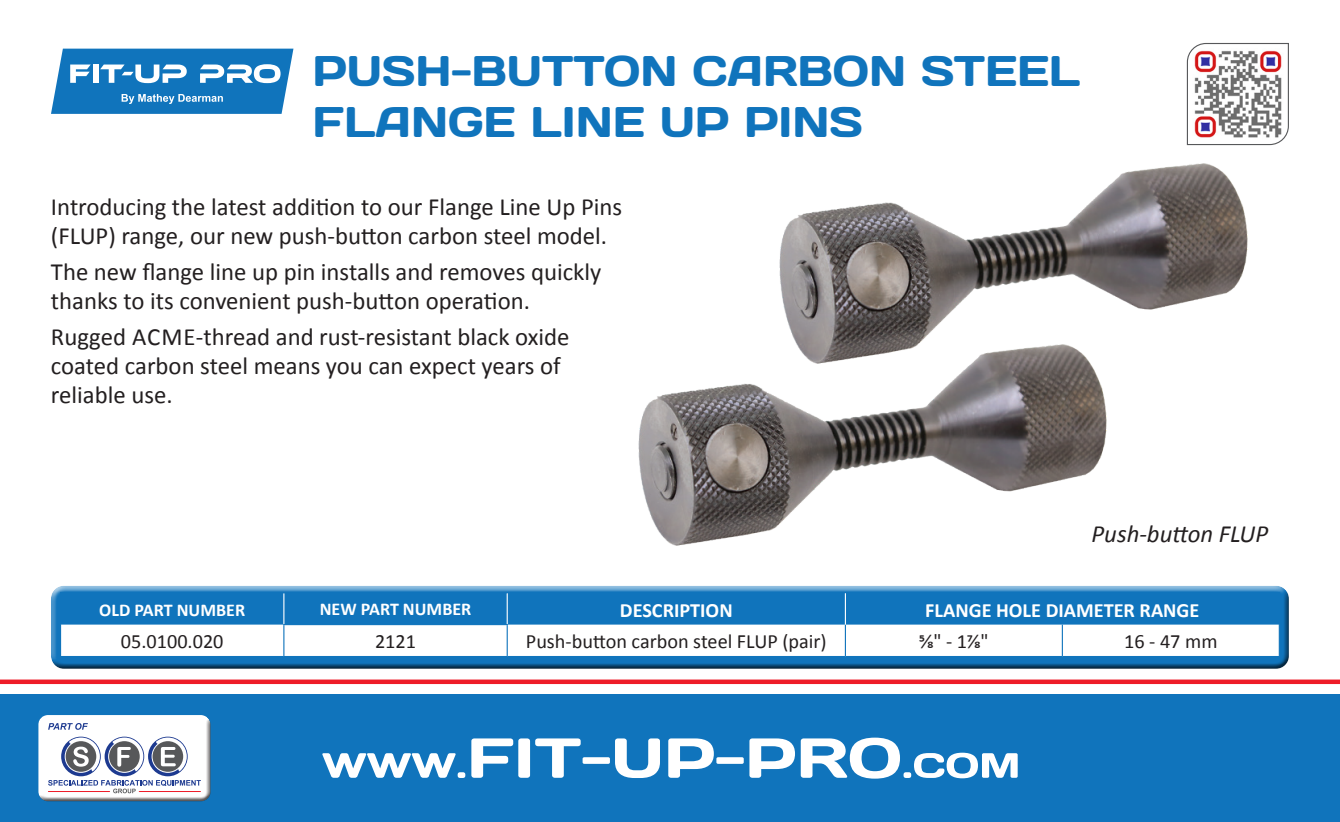
<style>
.page{position:relative;width:1340px;height:822px;background:#fff}
.page>*{position:absolute;margin:0;border:0;box-sizing:border-box;transform-origin:0 0}
.t1{font:42.75px/51.8px "Days One";color:#1074bc}
.t2{font:24.75px/29.2px "Calibri";color:#231f20}
.t3{font:italic 24.75px "Calibri";color:#231f20}
.t4{font:20.25px "Calibri";color:#231f20}
.t5{font:700 20.25px "Calibri";color:#fff}
.t6{font:700 18px "Calibri";color:#fff}
</style>
<div class="page">
<div style="left:0;top:693px;width:1339px;height:128px;background:#1074bc"></div>
<svg style="left:322px;top:753px;width:143px;height:24px"></svg>
<svg style="left:471px;top:738px;width:189px;height:39px"></svg>
<svg style="left:668px;top:738px;width:75px;height:39px"></svg>
<svg style="left:749px;top:737px;width:268px;height:41px"></svg>
<svg style="left:0;top:679px;width:1339px;height:4px;background:#f03a45"></svg>
<div style="left:38px;top:712px;width:173px;height:86px;background:#fff;opacity:.75"></div>
<div style="left:38px;top:716px;width:173px;height:86px;background:#231f20;opacity:.75"></div>
<img style="left:779px;top:163px;width:468px;height:181px">
<svg style="left:51px;top:49px;width:242px;height:65px;background:#3d8ec8"></svg>
<div style="left:48px;top:582px;width:1242px;height:81px;background:#fff;opacity:.75"></div>
<div style="left:48px;top:588px;width:1242px;height:82px;background:#231f20;opacity:.75"></div>
<svg style="left:61px;top:593px;width:1217px;height:62px"></svg>
<hr style="left:283px;top:623px;width:225px;height:1px;background:#1074bc">
<hr style="left:507px;top:591px;width:338px;height:2px;background:#1074bc">
<hr style="left:845px;top:591px;width:217px;height:2px;background:#1074bc">
<hr style="left:1062px;top:591px;width:217px;height:2px;background:#1074bc">
<hr style="left:1278px;top:593px;width:1px;height:31px;background:#1074bc">
<hr style="left:60px;top:624px;width:1px;height:31px;background:#1074bc">
<hr style="left:283px;top:624px;width:1px;height:31px;background:#1074bc">
<hr style="left:506px;top:624px;width:2px;height:31px;background:#1074bc">
<hr style="left:844px;top:624px;width:2px;height:31px;background:#1074bc">
<hr style="left:1061px;top:624px;width:1px;height:31px;background:#1074bc">
<hr style="left:1278px;top:624px;width:1px;height:31px;background:#1074bc">
<hr style="left:60px;top:655px;width:224px;height:1px;background:#1074bc">
<hr style="left:284px;top:655px;width:223px;height:1px;background:#1074bc">
<hr style="left:507px;top:655px;width:338px;height:1px;background:#1074bc">
<hr style="left:845px;top:655px;width:217px;height:1px;background:#1074bc">
<hr style="left:1062px;top:655px;width:217px;height:1px;background:#1074bc">
<hr style="left:844px;top:593px;width:2px;height:31px;background:#fff">
<hr style="left:283px;top:593px;width:1px;height:30px;background:#fff">
<hr style="left:506px;top:593px;width:2px;height:30px;background:#fff">
<hr style="left:60px;top:593px;width:1px;height:31px;background:#1074bc">
<hr style="left:60px;top:591px;width:224px;height:2px;background:#1074bc">
<hr style="left:284px;top:591px;width:223px;height:2px;background:#1074bc">
<img style="left:638px;top:344px;width:468px;height:201px">
<svg style="left:1186px;top:43px;width:103px;height:103px"></svg>
<p class="t1" style="left:312px;top:44px;width:769px">PUSH-BUTTON CARBON STEEL<br>FLANGE LINE UP PINS</p>
<p class="t2" style="left:51px;top:192px;width:572px">Introducing the latest addition to our Flange Line Up Pins (FLUP) range, our new push-button carbon steel model.</p>
<p class="t2" style="left:51px;top:257px;width:552px">The new flange line up pin installs and removes quickly thanks to its convenient push-button operation.</p>
<p class="t2" style="left:51px;top:322px;width:520px">Rugged ACME-thread and rust-resistant black oxide coated carbon steel means you can expect years of reliable use.</p>
<p class="t3" style="left:1091px;top:517px;width:178px">Push-button FLUP</p>
<p class="t6" style="left:99px;top:597px;width:147px">OLD PART NUMBER</p>
<p class="t6" style="left:320px;top:597px;width:153px">NEW PART NUMBER</p>
<p class="t5" style="left:620px;top:596px;width:114px">DESCRIPTION</p>
<p class="t5" style="left:925px;top:596px;width:276px">FLANGE HOLE DIAMETER RANGE</p>
<p class="t4" style="left:121px;top:628px;width:104px">05.0100.020</p>
<p class="t4" style="left:375px;top:628px;width:43px">2121</p>
<p class="t4" style="left:526px;top:628px;width:302px">Push-button carbon steel FLUP (pair)</p>
<p class="t4" style="left:919px;top:628px;width:71px">5/8" - 17/8"</p>
<p class="t4" style="left:1124px;top:628px;width:95px">16 - 47 mm</p>
</div>
